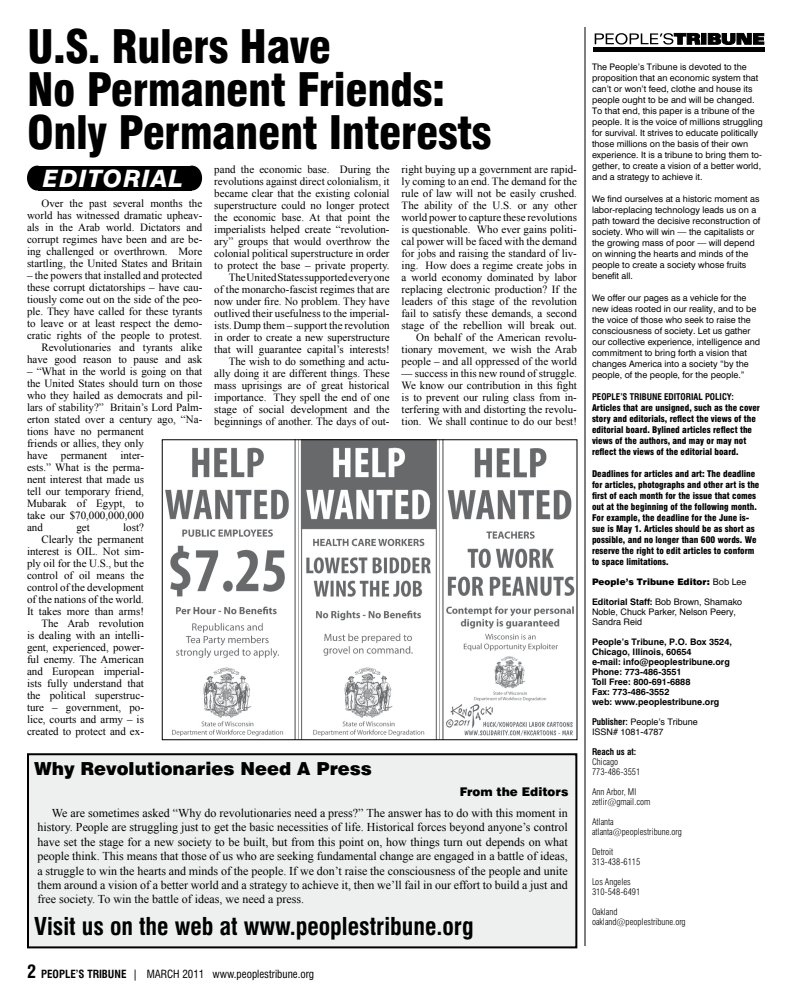
<style>
.page{position:relative;width:792px;height:1008px;background:#fff}
.page>*{position:absolute;margin:0;border:0;box-sizing:border-box;transform-origin:0 0}
.t1{font:900 condensed 45px/43px "Swiss 721 BT";letter-spacing:-.01em;color:#000}
.t2{font:700 condensed 24px "Swiss 721 BT";color:#000}
.t3{font:italic 800 24px "Swiss 721 BT";letter-spacing:.05em;color:#fff}
.t4{font:900 18px "Swiss 721 BT";color:#000}
.t5{font:12px/14.4px "Times New Roman";color:#000;text-align:justify}
.t6{font:900 12px "Swiss 721 BT";color:#000}
.t7{font:11px/12px "Times New Roman";color:#000;text-align:right}
.t8{font:condensed 11px "Swiss 721 BT";color:#000}
.t9{font:9px/11px "Swiss 721 BT";color:#000}
.t10{font:900 condensed 9px/11px "Swiss 721 BT";color:#000}
.t11{font:700 9px/10px "Swiss 721 BT";color:#000}
.t12{font:300 condensed 9px/10px "Swiss 721 BT";color:#000}
.t13{font:9px/10px "Helvetica";color:#000}
.t14{font:700 condensed 9px "Swiss 721 BT";color:#000}
.t15{font:900 9px "Swiss 721 BT";color:#000}
.s1{font-weight:700;font-size:18px}
.s2{font-weight:700}
.s3{font-weight:400}
.s4{font-family:"Swiss 721 BT";font-weight:700}
.s5{font-family:"Swiss 721 BT";font-weight:700;font-stretch:condensed}
</style>
<div class="page">
<div style="left:28px;top:754px;width:548px;height:193px;background:#eeefef"></div>
<div style="left:27px;top:753px;width:550px;height:195px;border:2px solid #000"></div>
<hr style="left:584px;top:27px;width:2px;height:919px;background:#000">
<div style="left:38px;top:166px;width:154px;height:25px;background:#000"></div>
<div style="left:27px;top:166px;width:20px;height:25px;background:#000;border-radius:50%"></div>
<div style="left:182px;top:166px;width:20px;height:25px;background:#000;border-radius:50%"></div>
<svg style="left:595px;top:33px;width:105px;height:12px"></svg>
<div style="left:701px;top:33px;width:5px;height:11px;background:#000"></div>
<svg style="left:708px;top:33px;width:56px;height:12px"></svg>
<div style="left:593px;top:47px;width:172px;height:5px;background:#000"></div>
<img style="left:165px;top:442px;width:410px;height:296px">
<h1 class="t1" style="left:27px;top:25px;width:466px">U.S. Rulers Have<br>No Permanent Friends:<br>Only Permanent Interests</h1>
<h2 class="t3" style="left:43px;top:163px;width:142px">EDITORIAL</h2>
<p class="t7" style="left:214px;top:163px;width:177px">pand the economic base. During the revolutions against direct colonialism, it became clear that the existing colonial superstructure could no longer protect the economic base. At that point the imperialists helped create “revolution&shy;ary” groups that would overthrow the colonial political superstructure in order to protect the base – private property.<br>The United States supported every one<br>of the monarcho-fascist regimes that are now under fire. No problem. They have outlived their usefulness to the imperial&shy;ists. Dump them – support the revolution in order to create a new superstructure that will guarantee capital’s interests!<br>The wish to do something and actu&shy;ally doing it are different things. These mass uprisings are of great historical importance. They spell the end of one stage of social development and the beginnings of another. The days of out-</p>
<p class="t7" style="left:402px;top:163px;width:177px">right buying up a government are rapid&shy;ly coming to an end. The demand for the rule of law will not be easily crushed.<br>The ability of the U.S. or any other world power to capture these revolutions is questionable. Who ever gains politi&shy;cal power will be faced with the demand for jobs and raising the standard of liv&shy;ing. How does a regime create jobs in a world economy dominated by labor replacing electronic production? If the leaders of this stage of the revolution fail to satisfy these demands, a second stage of the rebellion will break out.<br>On behalf of the American revolu&shy;tionary movement, we wish the Arab people – and all oppressed of the world</p>
<p class="t7" style="left:27px;top:197px;width:177px;text-align:justify;text-indent:14px">Over the past several months the world has witnessed dramatic upheav&shy;als in the Arab world. Dictators and corrupt regimes have been and are be&shy;ing challenged or overthrown. More startling, the United States and Britain</p>
<p class="t7" style="left:27px;top:269px;width:177px">– the powers that installed and protected these corrupt dictatorships – have cau&shy;tiously come out on the side of the peo&shy;ple. They have called for these tyrants to leave or at least respect the demo&shy;cratic rights of the people to protest.<br>Revolutionaries and tyrants alike have good reason to pause and ask</p>
<p class="t7" style="left:27px;top:365px;width:177px;text-align:left">– “What in the world is going on that the United States should turn on those who they hailed as democrats and pil&shy;lars of stability?” Britain’s Lord Palm&shy;erton stated over a century ago, “Na&shy;tions have no permanent<br>friends or allies, they only<br>have permanent inter-<br>ests.” What is the perma-<br>nent interest that made us<br>tell our temporary friend,<br>Mubarak of Egypt, to<br>take our $70,000,000,000<br>and</p>
<p class="t7" style="left:402px;top:367px;width:177px;text-align:justify">— success in this new round of struggle.<br>We know our contribution in this fight is to prevent our ruling class from in&shy;terfering with and distorting the revolu&shy;tion. We shall continue to do our best!</p>
<p class="t7" style="left:27px;top:521px;width:119px">lost?<br>Clearly the permanent interest is OIL. Not sim&shy;ply oil for the U.S., but the control of oil means the control of the development of the nations of the world.<br>It takes more than arms!<br>The Arab revolution<br>is dealing with an intelli&shy;gent, experienced, power&shy;ful enemy. The American and European imperial&shy;ists fully understand that the political superstruc&shy;ture – government, po&shy;lice, courts and army – is created to protect and ex-</p>
<p class="t7" style="left:76px;top:521px;width:15px">get</p>
<h3 class="t4" style="left:34px;top:757px;width:339px">Why Revolutionaries Need A Press</h3>
<p class="t6" style="left:460px;top:785px;width:110px">From the Editors</p>
<p class="t5" style="left:37px;top:806px;width:532px;text-indent:14px">We are sometimes asked “Why do revolutionaries need a press?” The answer has to do with this moment in history. People are struggling just to get the basic necessities of life. Historical forces beyond anyone’s control have set the stage for a new society to be built, but from this point on, how things turn out depends on what people think. This means that those of us who are seeking fundamental change are engaged in a battle of ideas, a struggle to win the hearts and minds of the people. If we don’t raise the consciousness of the people and unite them around a vision of a better world and a strategy to achieve it, then we’ll fail in our effort to build a just and free society. To win the battle of ideas, we need a press.</p>
<h2 class="t2" style="left:34px;top:912px;width:441px">Visit us on the web at www.peoplestribune.org</h2>
<p class="t8" style="left:27px;top:968px;width:289px"><span class="s1">2</span> <span class="s2">PEOPLE’S TRIBUNE</span> | MARCH 2011 www.peoplestribune.org</p>
<p class="t9" style="left:592px;top:61px;width:173px">The People’s Tribune is devoted to the proposition that an economic system that can’t or won’t feed, clothe and house its people ought to be and will be changed.<br>To that end, this paper is a tribune of the people. It is the voice of millions struggling for survival. It strives to educate politically those millions on the basis of their own experience. It is a tribune to bring them to&shy;gether, to create a vision of a better world, and a strategy to achieve it.</p>
<p class="t9" style="left:592px;top:193px;width:170px">We find ourselves at a historic moment as labor-replacing technology leads us on a path toward the decisive reconstruction of society. Who will win — the capitalists or the growing mass of poor — will depend on winning the hearts and minds of the people to create a society whose fruits benefit all.</p>
<p class="t9" style="left:592px;top:292px;width:170px">We offer our pages as a vehicle for the new ideas rooted in our reality, and to be the voice of those who seek to raise the consciousness of society. Let us gather our collective experience, intelligence and commitment to bring forth a vision that changes America into a society “by the people, of the people, for the people.”</p>
<p class="t14" style="left:592px;top:391px;width:143px">PEOPLE’S TRIBUNE EDITORIAL POLICY:</p>
<p class="t10" style="left:592px;top:402px;width:170px">Articles that are unsigned, such as the cover story and editorials, reflect the views of the editorial board. Bylined articles reflect the views of the authors, and may or may not reflect the views of the editorial board.</p>
<p class="t10" style="left:592px;top:468px;width:169px">Deadlines for articles and art: The deadline for articles, photographs and other art is the first of each month for the issue that comes out at the beginning of the following month.<br>For example, the deadline for the June is&shy;sue is May 1. Articles should be as short as possible, and no longer than 600 words. We reserve the right to edit articles to conform to space limitations.</p>
<p class="t15" style="left:592px;top:576px;width:156px">People’s Tribune Editor: <span class="s3">Bob Lee</span></p>
<p class="t13" style="left:592px;top:596px;width:152px"><span class="s4">Editorial Staff:</span> Bob Brown, Shamako<br>Noble, Chuck Parker, Nelson Peery,<br>Sandra Reid</p>
<p class="t11" style="left:592px;top:637px;width:142px">People’s Tribune, P.O. Box 3524,<br>Chicago, Illinois, 60654<br>e-mail: info@peoplestribune.org<br>Phone: 773-486-3551<br>Toll Free: 800-691-6888<br>Fax: 773-486-3552<br>web: www.peoplestribune.org</p>
<p class="t13" style="left:592px;top:716px;width:107px"><span class="s5">Publisher:</span> People’s Tribune<br>ISSN# 1081-4787</p>
<p class="t14" style="left:592px;top:746px;width:46px">Reach us at:</p>
<p class="t12" style="left:592px;top:757px;width:50px">Chicago<br>773-486-3551</p>
<p class="t12" style="left:592px;top:787px;width:60px">Ann Arbor, MI zetlir@gmail.com</p>
<p class="t12" style="left:592px;top:817px;width:91px">Atlanta atlanta@peoplestribune.org</p>
<p class="t12" style="left:592px;top:847px;width:50px">Detroit<br>313-438-6115</p>
<p class="t12" style="left:592px;top:877px;width:50px">Los Angeles<br>310-548-6491</p>
<p class="t12" style="left:592px;top:907px;width:95px">Oakland oakland@peoplestribune.org</p>
</div>
